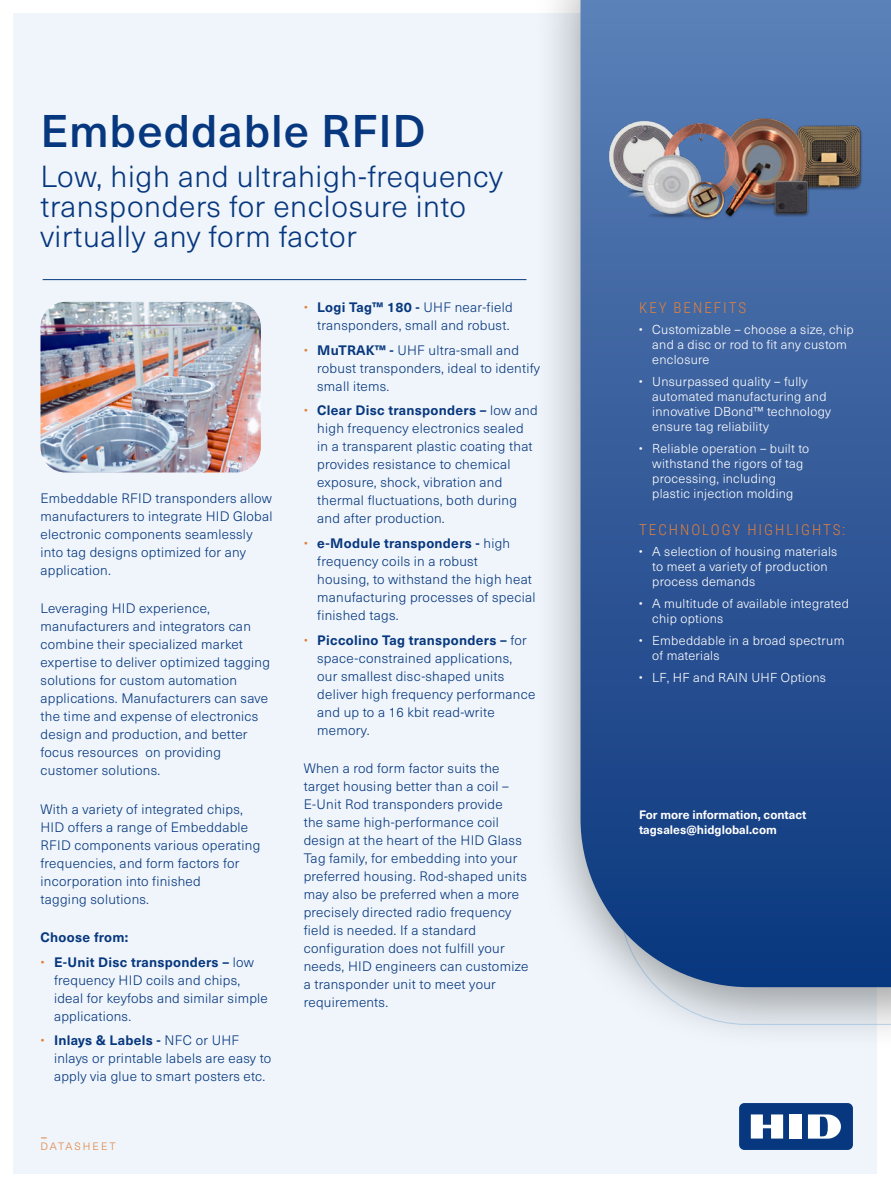
<style>
.page{position:relative;width:891px;height:1188px;background:#fff}
.page>*{position:absolute;margin:0;border:0;box-sizing:border-box;transform-origin:0 0}
.ds_1st_page_large_to{font:500 45px "Neue Haas Unica Pro";letter-spacing:.02em;color:#07377e}
.ds_1st_page_section{font:300 30px/30px "Neue Haas Unica Pro";letter-spacing:.02em;color:#07377e}
.t1{font:100 25.5px "Neue Haas Unica Pro";color:#e2813c}
.ds_blue_box_bullet_l{font:300 15px "Roboto Condensed";letter-spacing:.135em;color:#e2813c}
.ds_main_body{font:300 13.5px/18px "Neue Haas Unica Pro";letter-spacing:.02em;color:#07377e}
.ds_main_body-2{font:700 13.5px "Neue Haas Unica Pro";letter-spacing:.02em;color:#07377e}
.t2{font:300 12.75px/15px "Neue Haas Unica Pro";letter-spacing:.02em;color:#fff}
.t3{font:700 12px/14.4px "Neue Haas Unica Pro";color:#fff}
.t4{font:300 10.5px "Neue Haas Unica Pro";letter-spacing:.185em;color:#e2813c}
.s1{color:#e2813c}
.s2{font-weight:700}
</style>
<div class="page">
<div style="left:14px;top:14px;width:864px;height:1160px;background:#eff5fb"></div>
<div style="left:532px;top:0;width:359px;height:1052px;background:#000;opacity:.37"></div>
<svg style="left:580px;top:0;width:311px;height:987px;background:#305796"></svg>
<div style="left:739px;top:1103px;width:114px;height:47px;background:#07377e;border-radius:5px"></div>
<div style="left:790px;top:1114px;width:12px;height:25px;background:#fff"></div>
<svg style="left:751px;top:1114px;width:32px;height:25px"></svg>
<svg style="left:808px;top:1114px;width:33px;height:25px"></svg>
<hr style="left:43px;top:279px;width:484px;height:1px;background:#07377e">
<img style="left:598px;top:36px;width:280px;height:271px">
<img style="left:40px;top:302px;width:221px;height:170px">
<p class="ds_1st_page_large_to" style="left:40px;top:104px;width:386px">Embeddable RFID</p>
<p class="ds_1st_page_section" style="left:40px;top:162px;width:464px">Low, high and ultrahigh-frequency transponders for enclosure into virtually any form factor</p>
<p class="ds_main_body" style="left:40px;top:489px;width:234px">Embeddable RFID transponders allow manufacturers to integrate HID Global electronic components seamlessly into tag designs optimized for any application.</p>
<p class="ds_main_body" style="left:40px;top:600px;width:231px">Leveraging HID experience, manufacturers and integrators can combine their specialized market expertise to deliver optimized tagging solutions for custom automation applications. Manufacturers can save the time and expense of electronics design and production, and better focus resources on providing customer solutions.</p>
<p class="ds_main_body" style="left:40px;top:800px;width:221px">With a variety of integrated chips,<br>HID offers a range of Embeddable<br>RFID components various operating frequencies, and form factors for incorporation into finished<br>tagging solutions.</p>
<p class="ds_main_body-2" style="left:40px;top:929px;width:89px">Choose from:</p>
<p class="ds_main_body" style="left:54px;top:953px;width:215px;text-indent:-14px"><span class="s1">•</span> <span class="s2">E-Unit Disc transponders –</span> low frequency HID coils and chips, ideal for keyfobs and similar simple applications.</p>
<p class="ds_main_body" style="left:54px;top:1032px;width:219px;text-indent:-14px"><span class="s1">•</span> <span class="s2">Inlays &amp; Labels -</span> NFC or UHF inlays or printable labels are easy to apply via glue to smart posters etc.</p>
<h3 class="t1" style="left:40px;top:1123px;width:9px">-</h3>
<p class="t4" style="left:40px;top:1140px;width:77px">DATASHEET</p>
<p class="ds_main_body" style="left:304px;top:298px;width:210px;text-align:right"><span class="s1">•</span> <span class="s2">Logi Tag™ 180 -</span> UHF near-field transponders, small and robust.</p>
<p class="ds_main_body" style="left:317px;top:341px;width:224px;text-indent:-14px"><span class="s1">•</span> <span class="s2">MuTRAK™ -</span> UHF ultra-small and robust transponders, ideal to identify small items.</p>
<p class="ds_main_body" style="left:317px;top:402px;width:222px;text-indent:-14px"><span class="s1">•</span> <span class="s2">Clear Disc transponders –</span> low and high frequency electronics sealed in a transparent plastic coating that provides resistance to chemical exposure, shock, vibration and thermal fluctuations, both during and after production.</p>
<p class="ds_main_body" style="left:317px;top:534px;width:220px;text-indent:-14px"><span class="s1">•</span> <span class="s2">e-Module transponders -</span> high frequency coils in a robust<br>housing, to withstand the high heat manufacturing processes of special finished tags.</p>
<p class="ds_main_body" style="left:317px;top:631px;width:220px;text-indent:-14px"><span class="s1">•</span> <span class="s2">Piccolino Tag transponders –</span> for space-constrained applications, our smallest disc-shaped units deliver high frequency performance and up to a 16 kbit read-write memory.</p>
<p class="ds_main_body" style="left:304px;top:759px;width:226px">When a rod form factor suits the target housing better than a coil –<br>E-Unit Rod transponders provide<br>the same high-performance coil design at the heart of the HID Glass<br>Tag family, for embedding into your preferred housing. Rod-shaped units may also be preferred when a more precisely directed radio frequency field is needed. If a standard configuration does not fulfill your needs, HID engineers can customize a transponder unit to meet your requirements.</p>
<p class="ds_blue_box_bullet_l" style="left:639px;top:297px;width:109px">KEY BENEFITS</p>
<p class="t2" style="left:652px;top:323px;width:203px;text-indent:-14px">• Customizable – choose a size, chip and a disc or rod to fit any custom enclosure</p>
<p class="t2" style="left:652px;top:374px;width:180px;text-indent:-14px">• Unsurpassed quality – fully automated manufacturing and innovative DBond™ technology ensure tag reliability</p>
<p class="t2" style="left:652px;top:441px;width:159px;text-indent:-14px">• Reliable operation – built to withstand the rigors of tag processing, including plastic injection molding</p>
<p class="ds_blue_box_bullet_l" style="left:639px;top:519px;width:208px">TECHNOLOGY HIGHLIGHTS:</p>
<p class="t2" style="left:652px;top:545px;width:187px;text-indent:-14px">• A selection of housing materials to meet a variety of production process demands</p>
<p class="t2" style="left:652px;top:596px;width:198px;text-indent:-14px">• A multitude of available integrated chip options</p>
<p class="t2" style="left:652px;top:633px;width:194px;text-indent:-14px">• Embeddable in a broad spectrum of materials</p>
<p class="t2" style="left:639px;top:670px;width:189px">• LF, HF and RAIN UHF Options</p>
<p class="t3" style="left:639px;top:808px;width:169px">For more information, contact tagsales@hidglobal.com</p>
</div>
